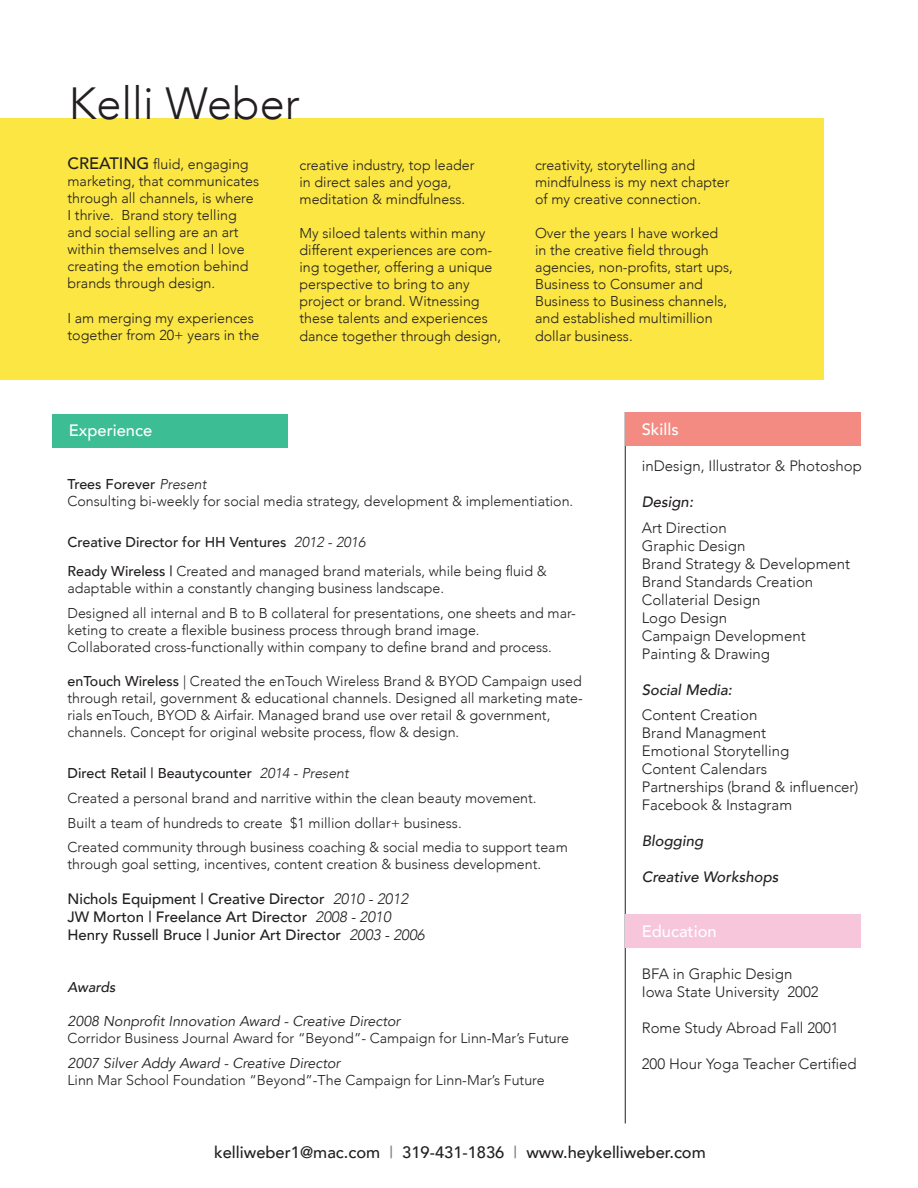
<style>
.page{position:relative;width:918px;height:1188px;background:#fff}
.page>*{position:absolute;margin:0;border:0;box-sizing:border-box;transform-origin:0 0}
.t1{font:300 45px "Avenir";color:#231f20}
.t2{font:500 16.5px "Avenir";color:#231f20}
.t3{font:500 16.5px "Avenir";color:#fff}
.t4{font:300 15px/18px "Avenir";color:#231f20}
.t5{font:500 15px "Avenir";color:#231f20}
.t6{font:italic 500 15px "Avenir";color:#231f20}
.t7{font:300 14.25px/17.1px "Avenir";color:#231f20}
.t8{font:500 14.25px "Avenir";color:#231f20}
.t9{font:italic 14.25px "Avenir";color:#231f20}
.t10{font:italic 500 14.25px "Avenir";color:#231f20}
.s1{font-weight:500;font-size:16.5px}
.s2{font-weight:300;font-style:italic}
.s3{font-weight:500}
.s4{color:#7e8083}
</style>
<div class="page">
<div style="left:0;top:118px;width:824px;height:262px;background:#fbe644"></div>
<hr style="left:625px;top:412px;width:1px;height:711px;background:#231f20">
<div style="left:625px;top:914px;width:236px;height:34px;background:#f8c6db"></div>
<div style="left:625px;top:412px;width:236px;height:34px;background:#f48b82"></div>
<div style="left:52px;top:414px;width:236px;height:33px;background:#3cbd94"></div>
<p class="t1" style="left:69px;top:77px;width:232px">Kelli Weber</p>
<p class="t7" style="left:68px;top:155px;width:193px"><span class="s1">CREATING</span> fluid, engaging marketing, that communicates through all channels, is where<br>I thrive. Brand story telling and social selling are an art within themselves and I love creating the emotion behind brands through design.</p>
<p class="t7" style="left:68px;top:309px;width:194px">I am merging my experiences together from 20+ years in the</p>
<p class="t3" style="left:69px;top:416px;width:85px">Experience</p>
<p class="t7" style="left:300px;top:156px;width:177px">creative industry, top leader in direct sales and yoga,</p>
<p class="t7" style="left:300px;top:190px;width:167px">meditation &amp; mindfulness.</p>
<p class="t7" style="left:300px;top:224px;width:203px">My siloed talents within many different experiences are com&shy;ing together, offering a unique perspective to bring to any project or brand. Witnessing these talents and experiences dance together through design,</p>
<p class="t7" style="left:535px;top:156px;width:196px">creativity, storytelling and mindfulness is my next chapter of my creative connection.</p>
<p class="t7" style="left:535px;top:224px;width:199px">Over the years I have worked in the creative field through agencies, non-profits, start ups,<br>Business to Consumer and<br>Business to Business channels, and established multimillion dollar business.</p>
<p class="t3" style="left:642px;top:415px;width:38px">Skills</p>
<p class="t8" style="left:68px;top:471px;width:141px">Trees Forever <span class="s2">Present</span></p>
<p class="t7" style="left:68px;top:492px;width:507px">Consulting bi-weekly for social media strategy, development &amp; implementiation.</p>
<p class="t8" style="left:68px;top:529px;width:300px">Creative Director for HH Ventures <span class="s2">2012 - 2016</span></p>
<p class="t7" style="left:68px;top:562px;width:481px"><span class="s3">Ready Wireless |</span> Created and managed brand materials, while being fluid &amp; adaptable within a constantly changing business landscape.</p>
<p class="t7" style="left:68px;top:604px;width:510px">Designed all internal and B to B collateral for presentations, one sheets and mar&shy;keting to create a flexible business process through brand image.<br>Collaborated cross-functionally within company to define brand and process.</p>
<p class="t7" style="left:68px;top:673px;width:517px"><span class="s3">enTouch Wireless</span> | Created the enTouch Wireless Brand &amp; BYOD Campaign used through retail, government &amp; educational channels. Designed all marketing mate&shy;rials enTouch, BYOD &amp; Airfair. Managed brand use over retail &amp; government, channels. Concept for original website process, flow &amp; design.</p>
<p class="t8" style="left:68px;top:761px;width:283px">Direct Retail | Beautycounter <span class="s2">2014 - Present</span></p>
<p class="t7" style="left:68px;top:790px;width:471px">Created a personal brand and narritive within the clean beauty movement.</p>
<p class="t7" style="left:68px;top:814px;width:396px">Built a team of hundreds to create $1 million dollar+ business.</p>
<p class="t7" style="left:68px;top:839px;width:502px">Created community through business coaching &amp; social media to support team through goal setting, incentives, content creation &amp; business development.</p>
<p class="t5" style="left:68px;top:886px;width:342px">Nichols Equipment | Creative Director <span class="s2">2010 - 2012</span></p>
<p class="t5" style="left:68px;top:904px;width:325px">JW Morton | Freelance Art Director <span class="s2">2008 - 2010</span></p>
<p class="t5" style="left:68px;top:922px;width:359px">Henry Russell Bruce | Junior Art Director <span class="s2">2003 - 2006</span></p>
<p class="t10" style="left:68px;top:978px;width:50px">Awards</p>
<p class="t9" style="left:68px;top:1012px;width:334px">2008 Nonprofit Innovation Award - Creative Director</p>
<p class="t7" style="left:68px;top:1030px;width:503px">Corridor Business Journal Award for “Beyond”- Campaign for Linn-Mar’s Future</p>
<p class="t9" style="left:68px;top:1054px;width:274px">2007 Silver Addy Award - Creative Director</p>
<p class="t7" style="left:68px;top:1071px;width:479px">Linn Mar School Foundation “Beyond”-The Campaign for Linn-Mar’s Future</p>
<p class="t4" style="left:642px;top:457px;width:222px">inDesign, Illustrator &amp; Photoshop</p>
<p class="t6" style="left:642px;top:493px;width:53px">Design:</p>
<p class="t4" style="left:642px;top:518px;width:87px">Art Direction</p>
<p class="t4" style="left:642px;top:536px;width:105px">Graphic Design</p>
<p class="t4" style="left:642px;top:554px;width:210px">Brand Strategy &amp; Development<br>Brand Standards Creation</p>
<p class="t4" style="left:642px;top:590px;width:120px">Collaterial Design</p>
<p class="t4" style="left:642px;top:608px;width:87px">Logo Design</p>
<p class="t4" style="left:642px;top:626px;width:165px">Campaign Development</p>
<p class="t4" style="left:642px;top:644px;width:130px">Painting &amp; Drawing</p>
<p class="t6" style="left:642px;top:680px;width:92px">Social Media:</p>
<p class="t4" style="left:642px;top:706px;width:117px">Content Creation</p>
<p class="t4" style="left:642px;top:724px;width:126px">Brand Managment</p>
<p class="t4" style="left:642px;top:742px;width:149px">Emotional Storytelling</p>
<p class="t4" style="left:642px;top:760px;width:127px">Content Calendars</p>
<p class="t4" style="left:642px;top:778px;width:218px">Partnerships (brand &amp; influencer)</p>
<p class="t4" style="left:642px;top:796px;width:152px">Facebook &amp; Instagram</p>
<p class="t6" style="left:642px;top:832px;width:63px">Blogging</p>
<p class="t6" style="left:642px;top:868px;width:138px">Creative Workshops</p>
<p class="t3" style="left:642px;top:917px;width:76px">Education</p>
<p class="t4" style="left:642px;top:965px;width:152px">BFA in Graphic Design</p>
<p class="t4" style="left:642px;top:983px;width:178px">Iowa State University 2002</p>
<p class="t4" style="left:642px;top:1019px;width:198px">Rome Study Abroad Fall 2001</p>
<p class="t4" style="left:642px;top:1055px;width:216px">200 Hour Yoga Teacher Certified</p>
<p class="t2" style="left:214px;top:1138px;width:493px">kelliweber1@mac.com <span class="s4">|</span> 319-431-1836 <span class="s4">|</span> www.heykelliweber.com</p>
</div>
